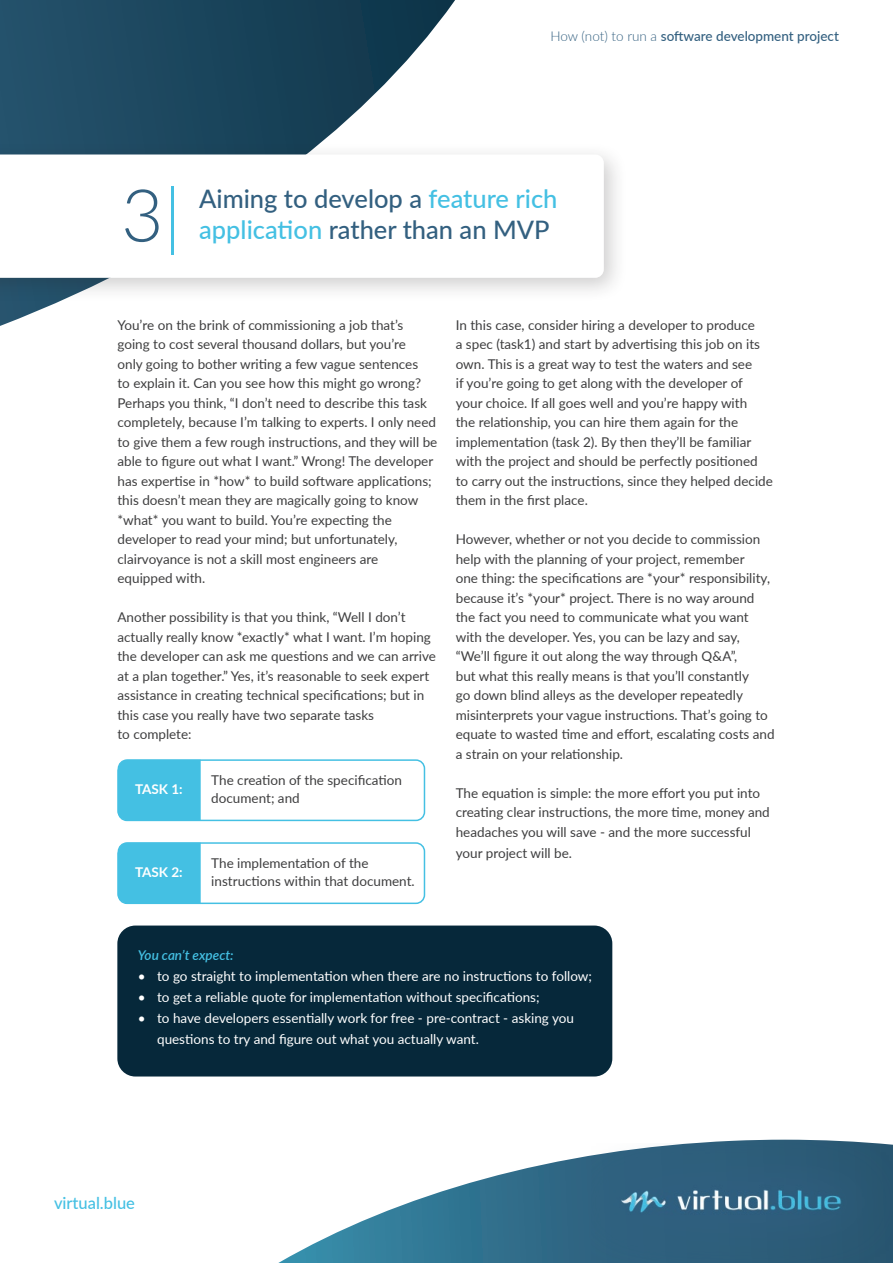
<style>
.page{position:relative;width:893px;height:1263px;background:#fff}
.page>*{position:absolute;margin:0;border:0;box-sizing:border-box;transform-origin:0 0}
.t1{font:300 72.9px "Lato";color:#336080}
.t2{font:500 25.5px "Lato";color:#336080}
.t3{font:500 16.5px "Lato";color:#44c0e3}
.t4{font:13.5px/19.5px "Lato";color:#3e3e3f}
.t5{font:13.5px/21px "Lato";color:#fff}
.t6{font:500 13.5px "Lato";color:#336080}
.t7{font:italic 600 13.5px "Lato";color:#44c0e3}
.t8{font:700 13.5px "Lato";color:#fff}
.s1{font-weight:300}
.s2{color:#44c0e3}
</style>
<div class="page">
<div style="left:117px;top:760px;width:84px;height:61px;background:#44c0e3"></div>
<svg style="left:0;top:0;width:455px;height:326px"></svg>
<div style="left:117px;top:925px;width:495px;height:151px;background:#06283a;border-radius:18px"></div>
<div style="left:0;top:142px;width:629px;height:161px;background:#231f20;opacity:.22"></div>
<svg style="left:0;top:154px;width:604px;height:124px"></svg>
<svg style="left:278px;top:1140px;width:606px;height:123px"></svg>
<img style="left:592px;top:1144px;width:301px;height:119px">
<div style="left:118px;top:759px;width:307px;height:62px;border:2px solid #44c0e3;border-radius:9px"></div>
<div style="left:117px;top:843px;width:84px;height:61px;background:#44c0e3"></div>
<div style="left:118px;top:842px;width:307px;height:62px;border:2px solid #44c0e3;border-radius:9px"></div>
<p class="t6" style="left:550px;top:26px;width:290px"><span class="s1">How (not) to run a</span> software development project</p>
<p class="t1" style="left:121px;top:165px;width:61px">3<span class="s2">|</span></p>
<p class="t2" style="left:199px;top:181px;width:360px">Aiming to develop a <span class="s2">feature rich</span></p>
<p class="t2" style="left:199px;top:211px;width:352px"><span class="s2">application</span> rather than an MVP</p>
<p class="t4" style="left:117px;top:315px;width:321px">You’re on the brink of commissioning a job that’s going to cost several thousand dollars, but you’re<br>only going to bother writing a few vague sentences<br>to explain it. Can you see how this might go wrong?<br>Perhaps you think, “I don’t need to describe this task completely, because I’m talking to experts. I only need to give them a few rough instructions, and they will be able to figure out what I want.” Wrong! The developer has expertise in *how* to build software applications; this doesn’t mean they are magically going to know *what* you want to build. You’re expecting the developer to read your mind; but unfortunately, clairvoyance is not a skill most engineers are<br>equipped with.</p>
<p class="t4" style="left:117px;top:607px;width:320px">Another possibility is that you think, “Well I don’t actually really know *exactly* what I want. I’m hoping the developer can ask me questions and we can arrive at a plan together.” Yes, it’s reasonable to seek expert assistance in creating technical specifications; but in this case you really have two separate tasks<br>to complete:</p>
<p class="t8" style="left:135px;top:779px;width:49px">TASK 1:</p>
<p class="t8" style="left:135px;top:862px;width:49px">TASK 2:</p>
<p class="t4" style="left:211px;top:771px;width:192px;line-height:18px">The creation of the specification document; and</p>
<p class="t4" style="left:211px;top:854px;width:205px;line-height:18px">The implementation of the instructions within that document.</p>
<p class="t4" style="left:456px;top:315px;width:319px">In this case, consider hiring a developer to produce<br>a spec (task1) and start by advertising this job on its own. This is a great way to test the waters and see<br>if you’re going to get along with the developer of your choice. If all goes well and you’re happy with<br>the relationship, you can hire them again for the implementation (task 2). By then they’ll be familiar with the project and should be perfectly positioned to carry out the instructions, since they helped decide them in the first place.</p>
<p class="t4" style="left:456px;top:529px;width:320px">However, whether or not you decide to commission help with the planning of your project, remember<br>one thing: the specifications are *your* responsibility, because it’s *your* project. There is no way around the fact you need to communicate what you want with the developer. Yes, you can be lazy and say, “We’ll figure it out along the way through Q&amp;A”,<br>but what this really means is that you’ll constantly<br>go down blind alleys as the developer repeatedly misinterprets your vague instructions. That’s going to equate to wasted time and effort, escalating costs and a strain on your relationship.</p>
<p class="t4" style="left:456px;top:783px;width:316px">The equation is simple: the more effort you put into creating clear instructions, the more time, money and headaches you will save - and the more successful</p>
<p class="t4" style="left:456px;top:843px;width:118px">your project will be.</p>
<p class="t7" style="left:138px;top:945px;width:97px">You can’t expect:</p>
<p class="t5" style="left:138px;top:965px;width:456px">• to go straight to implementation when there are no instructions to follow;</p>
<p class="t5" style="left:138px;top:986px;width:403px">• to get a reliable quote for implementation without specifications;</p>
<p class="t5" style="left:157px;top:1007px;width:418px;text-indent:-19px">• to have developers essentially work for free - pre-contract - asking you questions to try and figure out what you actually want.</p>
<p class="t3" style="left:54px;top:1191px;width:83px">virtual.blue</p>
</div>
